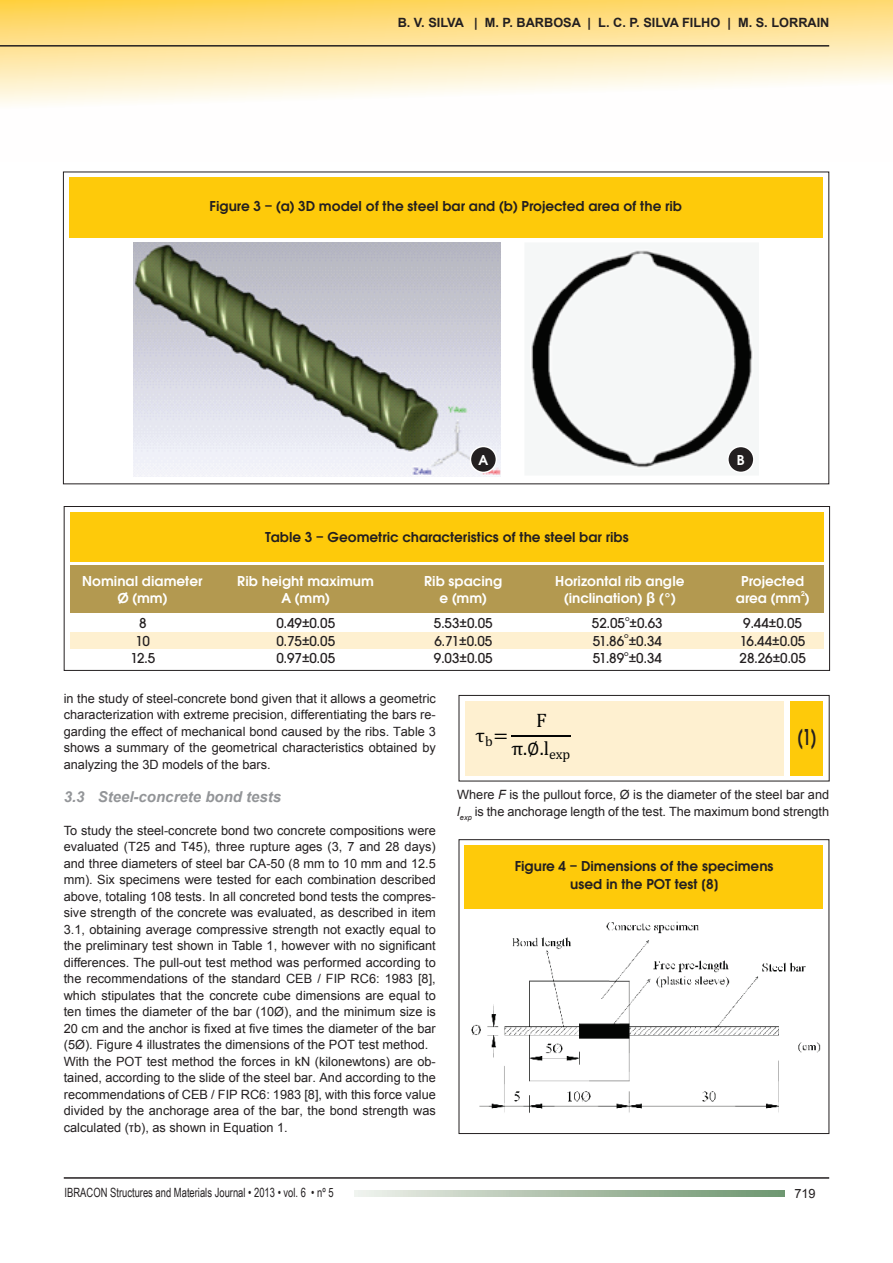
<style>
.page{position:relative;width:893px;height:1263px;background:#fff}
.page>*{position:absolute;margin:0;border:0;box-sizing:border-box;transform-origin:0 0}
.t1{font:600 24px "Avant Garde ITC";color:#231f20;scale:.67 1}
.t2{font:19.65px/28px "Cambria Math";color:#040504;text-align:center}
.t3{font:600 15px/17.5px "Avant Garde ITC";color:#231f20;text-align:center}
.t4{font:15px/17.4px "Avant Garde Md ITC";color:#231f20;text-align:justify}
.t5{font:600 15px/17.5px "Avant Garde ITC";color:#fff;text-align:center}
.t6{font:italic 700 15px "Arial";color:#939598}
.t7{font:12.75px/16.5px "Arial";color:#231f20}
.t8{font:12.75px "Arial Narrow";color:#231f20;scale:.9 1}
.t9{font:700 12.75px "Arial";color:#231f20}
.t10{font:7.5px "Avant Garde Md ITC";color:#231f20}
.t11{font:600 7.5px "Avant Garde ITC";color:#fff}
.s1{font-family:"Arial";font-weight:700}
.s2{font-style:italic}
</style>
<div class="page">
<svg style="left:0;top:0;width:893px;height:105px"></svg>
<hr style="left:64px;top:1177px;width:765px;height:2px;background:#231f20">
<hr style="left:0;top:45px;width:829px;height:2px;background:#231f20">
<svg style="left:354px;top:1190px;width:431px;height:6px;background:#acc0aa"></svg>
<div style="left:459px;top:695px;width:370px;height:86px;border:1px solid #231f20"></div>
<div style="left:790px;top:701px;width:33px;height:74px;background:#feca0a"></div>
<div style="left:466px;top:701px;width:318px;height:74px;background:#fef0d0"></div>
<hr style="left:511px;top:736px;width:60px;height:1px;background:#040504">
<div style="left:70px;top:177px;width:753px;height:60px;background:#feca0a"></div>
<img style="left:133px;top:243px;width:368px;height:234px">
<div style="left:470px;top:446px;width:27px;height:27px;border:3px solid #fff;border-radius:50%"></div>
<div style="left:471px;top:447px;width:25px;height:25px;background:#231f20;border-radius:50%"></div>
<img style="left:531px;top:250px;width:222px;height:219px">
<div style="left:727px;top:446px;width:27px;height:27px;border:3px solid #fff;border-radius:50%"></div>
<div style="left:729px;top:447px;width:24px;height:25px;background:#231f20;border-radius:50%"></div>
<div style="left:64px;top:506px;width:766px;height:165px;border:1px solid #231f20"></div>
<div style="left:70px;top:632px;width:753px;height:17px;background:#fef0d0"></div>
<div style="left:70px;top:512px;width:753px;height:49px;background:#feca0a"></div>
<div style="left:70px;top:566px;width:753px;height:47px;background:#b39950"></div>
<div style="left:459px;top:839px;width:370px;height:295px;border:1px solid #231f20"></div>
<div style="left:464px;top:845px;width:359px;height:63px;background:#feca0a"></div>
<img style="left:471px;top:921px;width:350px;height:192px">
<p class="t9" style="left:398px;top:15px;width:433px">B. V. SILVA | M. P. BARBOSA | L. C. P. SILVA FILHO | M. S. LORRAIN</p>
<p class="t3" style="left:210px;top:197px;width:474px">Figure 3 – (a) 3D model of the steel bar and (b) Projected area of the rib</p>
<p class="t5" style="left:479px;top:451px;width:11px">A</p>
<p class="t5" style="left:737px;top:451px;width:9px">B</p>
<p class="t3" style="left:265px;top:528px;width:365px">Table 3 – Geometric characteristics of the steel bar ribs</p>
<p class="t5" style="left:82px;top:572px;width:122px">Nominal diameter<br>Ø (mm)</p>
<p class="t5" style="left:237px;top:572px;width:138px">Rib height maximum<br>A (mm)</p>
<p class="t5" style="left:424px;top:572px;width:80px">Rib spacing e (mm)</p>
<p class="t5" style="left:555px;top:572px;width:131px">Horizontal rib angle (inclination) <span class="s1">β</span> (°)</p>
<p class="t5" style="left:741px;top:572px;width:65px">Projected</p>
<p class="t11" style="left:801px;top:589px;width:5px">2</p>
<p class="t5" style="left:736px;top:589px;width:75px">area (mm )</p>
<p class="t4" style="left:130px;top:615px;width:26px;text-align:center">8<br>10<br>12.5</p>
<p class="t4" style="left:276px;top:615px;width:60px">0.49±0.05<br>0.75±0.05<br>0.97±0.05</p>
<p class="t4" style="left:434px;top:615px;width:60px">5.53±0.05<br>6.71±0.05<br>9.03±0.05</p>
<p class="t10" style="left:625px;top:614px;width:6px">o</p>
<p class="t4" style="left:592px;top:615px;width:72px">52.05 ±0.63</p>
<p class="t10" style="left:624px;top:631px;width:6px">o</p>
<p class="t4" style="left:593px;top:632px;width:71px">51.86 ±0.34</p>
<p class="t10" style="left:624px;top:649px;width:6px">o</p>
<p class="t4" style="left:593px;top:649px;width:71px">51.89 ±0.34</p>
<p class="t4" style="left:739px;top:615px;width:68px;text-align:left">9.44±0.05<br>16.44±0.05<br>28.26±0.05</p>
<p class="t7" style="left:64px;top:690px;width:374px;text-align:justify">in the study of steel-concrete bond given that it allows a geometric characterization with extreme precision, differentiating the bars re&shy;garding the effect of mechanical bond caused by the ribs. Table 3 shows a summary of the geometrical characteristics obtained by analyzing the 3D models of the bars.</p>
<p class="t6" style="left:64px;top:786px;width:219px">3.3 Steel-concrete bond tests</p>
<p class="t7" style="left:64px;top:822px;width:374px">To study the steel-concrete bond two concrete compositions were evaluated (T25 and T45), three rupture ages (3, 7 and 28 days) and three diameters of steel bar CA-50 (8 mm to 10 mm and 12.5 mm). Six specimens were tested for each combination described above, totaling 108 tests. In all concreted bond tests the compres&shy;sive strength of the concrete was evaluated, as described in item 3.1, obtaining average compressive strength not exactly equal to the preliminary test shown in Table 1, however with no significant differences. The pull-out test method was performed according to the recommendations of the standard CEB / FIP RC6: 1983 [8], which stipulates that the concrete cube dimensions are equal to ten times the diameter of the bar (10Ø), and the minimum size is 20 cm and the anchor is fixed at five times the diameter of the bar (5Ø). Figure 4 illustrates the dimensions of the POT test method.<br>With the POT test method the forces in kN (kilonewtons) are ob&shy;tained, according to the slide of the steel bar. And according to the recommendations of CEB / FIP RC6: 1983 [8], with this force value divided by the anchorage area of the bar, the bond strength was calculated (τb), as shown in Equation 1.</p>
<h2 class="t2" style="left:511px;top:706px;width:60px">F π.∅.l<sub>exp</sub></h2>
<p class="t7" style="left:457px;top:787px;width:374px">Where <span class="s2">F</span> is the pullout force, Ø is the diameter of the steel bar and <span class="s2">l</span><sub>exp</sub> is the anchorage length of the test. The maximum bond strength</p>
<h2 class="t2" style="left:476px;top:721px;width:34px">τ<sub>b</sub>=</h2>
<h1 class="t1" style="left:798px;top:723px;width:28px">(1)</h1>
<p class="t3" style="left:515px;top:857px;width:261px">Figure 4 – Dimensions of the specimens used in the POT test [8]</p>
<p class="t8" style="left:65px;top:1183px;width:300px">IBRACON Structures and Materials Journal • 2013 • vol. 6 • nº 5</p>
<p class="t7" style="left:794px;top:1185px;width:23px">719</p>
</div>
